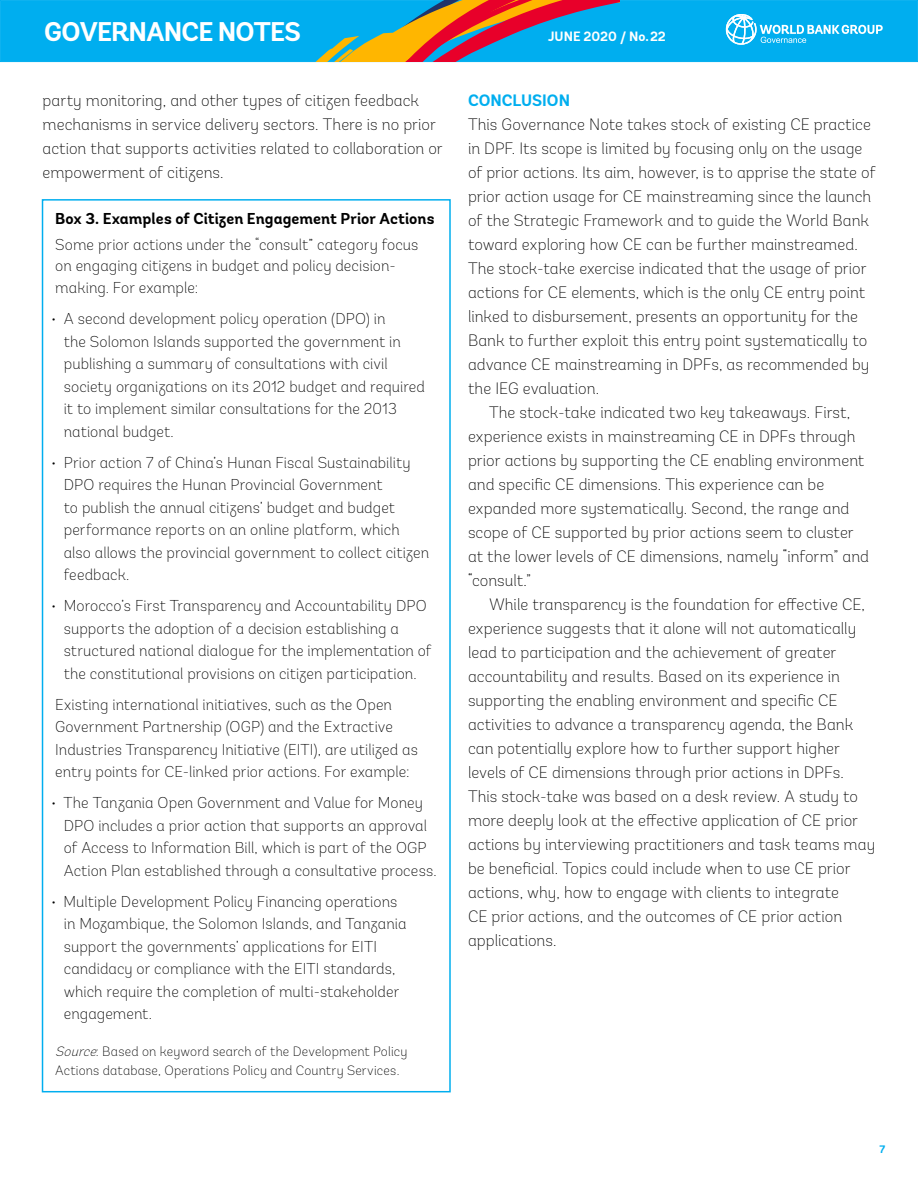
<style>
.page{position:relative;width:918px;height:1188px;background:#fff}
.page>*{position:absolute;margin:0;border:0;box-sizing:border-box;transform-origin:0 0}
.t1{font:700 27px "Andes";letter-spacing:-.03em;color:#fff}
.t2{font:200 16.5px/24px "Andes";color:#000}
.t3{font:700 16.5px "Andes";color:#00aeef}
.t4{font:200 15.75px/22.5px "Andes";letter-spacing:.005em;color:#000}
.t5{font:700 15.75px "Andes";letter-spacing:.005em;color:#000}
.t6{font:200 13.5px/19.5px "Andes";letter-spacing:.015em;color:#000}
.t7{font:700 13.5px "Andes";color:#fff}
.t8{font:700 10.8px "Andes";color:#00aeef}
.s1{font-style:italic}
</style>
<div class="page">
<div style="left:0;top:0;width:918px;height:62px;background:#00aeef;border:1px solid #00aeef"></div>
<svg style="left:286px;top:0;width:333px;height:62px"></svg>
<svg style="left:726px;top:14px;width:157px;height:31px"></svg>
<div style="left:42px;top:199px;width:409px;height:893px;border:2px solid #00aeef"></div>
<h1 class="t1" style="left:44px;top:15px;width:258px">GOVERNANCE NOTES</h1>
<p class="t7" style="left:548px;top:28px;width:119px">JUNE 2020 / No.22</p>
<p class="t2" style="left:43px;top:88px;width:402px">party monitoring, and other types of citizen feedback mechanisms in service delivery sectors. There is no prior action that supports activities related to collaboration or empowerment of citizens.</p>
<p class="t5" style="left:55px;top:209px;width:381px">Box 3. Examples of Citizen Engagement Prior Actions</p>
<p class="t4" style="left:55px;top:234px;width:365px;line-height:21px">Some prior actions under the “consult” category focus on engaging citizens in budget and policy decision-</p>
<p class="t4" style="left:55px;top:277px;width:145px">making. For example:</p>
<p class="t4" style="left:64px;top:308px;width:363px;text-indent:-13px">• A second development policy operation (DPO) in<br>the Solomon Islands supported the government in publishing a summary of consultations with civil society organizations on its 2012 budget and required it to implement similar consultations for the 2013 national budget.</p>
<p class="t4" style="left:64px;top:451px;width:367px;text-indent:-13px">• Prior action 7 of China’s Hunan Fiscal Sustainability DPO requires the Hunan Provincial Government<br>to publish the annual citizens’ budget and budget performance reports on an online platform, which also allows the provincial government to collect citizen feedback.</p>
<p class="t4" style="left:64px;top:595px;width:369px;text-indent:-13px">• Morocco’s First Transparency and Accountability DPO supports the adoption of a decision establishing a structured national dialogue for the implementation of the constitutional provisions on citizen participation.</p>
<p class="t4" style="left:55px;top:693px;width:364px">Existing international initiatives, such as the Open Government Partnership (OGP) and the Extractive Industries Transparency Initiative (EITI), are utilized as entry points for CE-linked prior actions. For example:</p>
<p class="t4" style="left:64px;top:792px;width:374px;text-indent:-13px">• The Tanzania Open Government and Value for Money DPO includes a prior action that supports an approval of Access to Information Bill, which is part of the OGP Action Plan established through a consultative process.</p>
<p class="t4" style="left:64px;top:890px;width:344px;text-indent:-13px">• Multiple Development Policy Financing operations in Mozambique, the Solomon Islands, and Tanzania support the governments’ applications for EITI candidacy or compliance with the EITI standards, which require the completion of multi-stakeholder engagement.</p>
<p class="t6" style="left:55px;top:1041px;width:354px"><span class="s1">Source</span>: Based on keyword search of the Development Policy<br>Actions database, Operations Policy and Country Services.</p>
<p class="t3" style="left:468px;top:90px;width:104px">CONCLUSION</p>
<p class="t2" style="left:468px;top:112px;width:405px">This Governance Note takes stock of existing CE practice</p>
<p class="t2" style="left:468px;top:136px;width:396px">in DPF. Its scope is limited by focusing only on the usage</p>
<p class="t2" style="left:468px;top:160px;width:409px">of prior actions. Its aim, however, is to apprise the state of</p>
<p class="t2" style="left:468px;top:184px;width:405px">prior action usage for CE mainstreaming since the launch</p>
<p class="t2" style="left:468px;top:208px;width:403px">of the Strategic Framework and to guide the World Bank</p>
<p class="t2" style="left:468px;top:232px;width:391px">toward exploring how CE can be further mainstreamed.</p>
<p class="t2" style="left:468px;top:256px;width:400px">The stock-take exercise indicated that the usage of prior</p>
<p class="t2" style="left:468px;top:280px;width:399px">actions for CE elements, which is the only CE entry point</p>
<p class="t2" style="left:468px;top:304px;width:392px">linked to disbursement, presents an opportunity for the</p>
<p class="t2" style="left:468px;top:328px;width:401px">Bank to further exploit this entry point systematically to</p>
<p class="t2" style="left:468px;top:352px;width:403px">advance CE mainstreaming in DPFs, as recommended by</p>
<p class="t2" style="left:468px;top:376px;width:133px">the IEG evaluation.</p>
<p class="t2" style="left:489px;top:400px;width:363px">The stock-take indicated two key takeaways. First,</p>
<p class="t2" style="left:468px;top:424px;width:389px">experience exists in mainstreaming CE in DPFs through</p>
<p class="t2" style="left:468px;top:448px;width:398px">prior actions by supporting the CE enabling environment</p>
<p class="t2" style="left:468px;top:472px;width:358px">and specific CE dimensions. This experience can be</p>
<p class="t2" style="left:468px;top:496px;width:383px">expanded more systematically. Second, the range and</p>
<p class="t2" style="left:468px;top:520px;width:387px">scope of CE supported by prior actions seem to cluster</p>
<p class="t2" style="left:468px;top:544px;width:403px">at the lower levels of CE dimensions, namely “inform” and</p>
<p class="t2" style="left:468px;top:568px;width:65px">“consult.”</p>
<p class="t2" style="left:489px;top:592px;width:378px">While transparency is the foundation for effective CE,</p>
<p class="t2" style="left:468px;top:616px;width:390px">experience suggests that it alone will not automatically</p>
<p class="t2" style="left:468px;top:640px;width:370px">lead to participation and the achievement of greater</p>
<p class="t2" style="left:468px;top:664px;width:374px">accountability and results. Based on its experience in</p>
<p class="t2" style="left:468px;top:688px;width:371px">supporting the enabling environment and specific CE</p>
<p class="t2" style="left:468px;top:712px;width:387px">activities to advance a transparency agenda, the Bank</p>
<p class="t2" style="left:468px;top:737px;width:373px">can potentially explore how to further support higher</p>
<p class="t2" style="left:468px;top:761px;width:377px">levels of CE dimensions through prior actions in DPFs.</p>
<p class="t2" style="left:468px;top:785px;width:392px">This stock-take was based on a desk review. A study to</p>
<p class="t2" style="left:468px;top:809px;width:392px">more deeply look at the effective application of CE prior</p>
<p class="t2" style="left:468px;top:833px;width:409px">actions by interviewing practitioners and task teams may</p>
<p class="t2" style="left:468px;top:857px;width:384px">be beneficial. Topics could include when to use CE prior</p>
<p class="t2" style="left:468px;top:881px;width:373px">actions, why, how to engage with clients to integrate</p>
<p class="t2" style="left:468px;top:905px;width:376px">CE prior actions, and the outcomes of CE prior action</p>
<p class="t2" style="left:468px;top:929px;width:90px">applications.</p>
<p class="t8" style="left:880px;top:1143px;width:7px">7</p>
</div>
